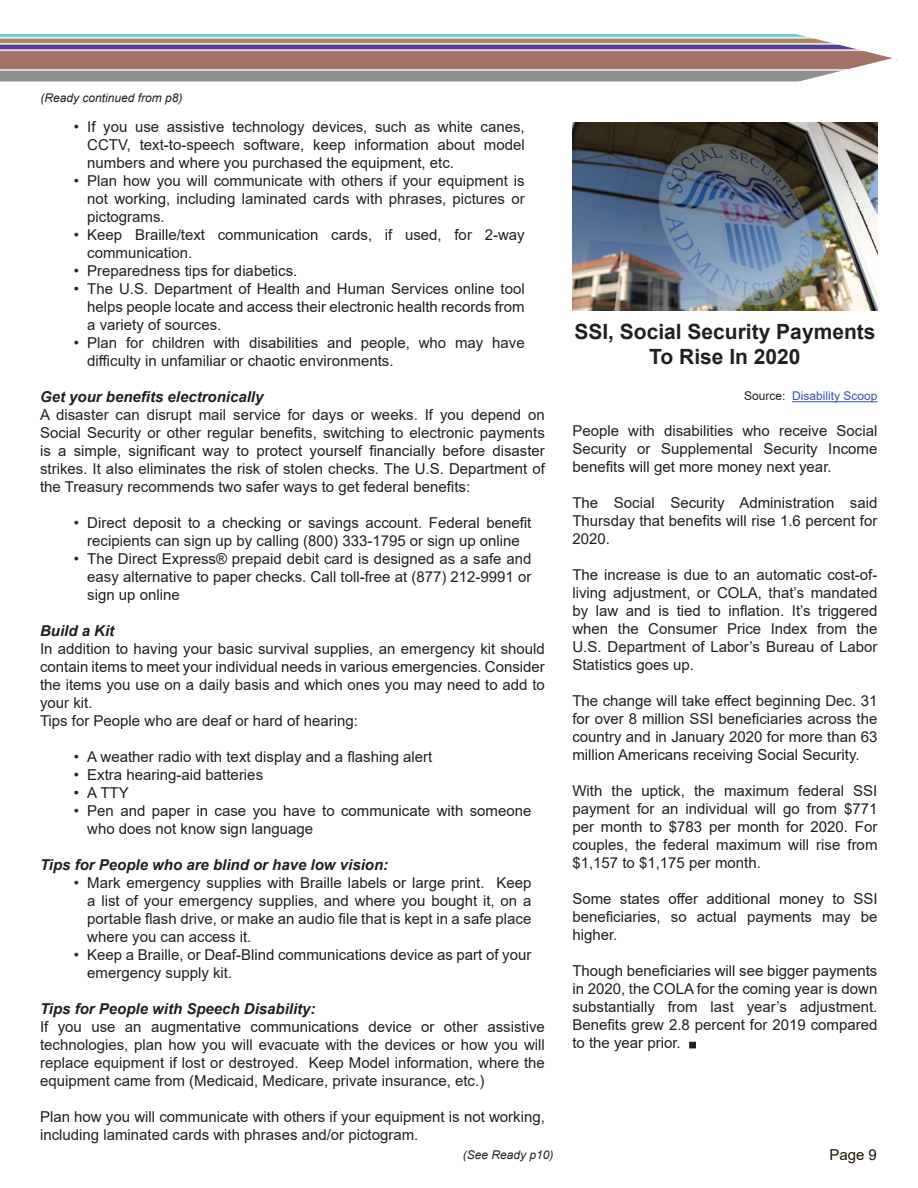
<style>
.page{position:relative;width:918px;height:1188px;background:#fff}
.page>*{position:absolute;margin:0;border:0;box-sizing:border-box;transform-origin:0 0}
.t1{font:700 21px/25.2px "Arial";color:#231f20;text-align:center}
.t2{font:15px/18px "Arial";color:#231f20;text-align:justify}
.t3{font:italic 700 15px "Arial";color:#231f20}
.t4{font:15px "Arial";color:#1e1500}
.t5{font:italic 12px "Arial";color:#231f20}
.t6{font:12px "Arial";color:#3853a3}
.s1{color:#231f20}
</style>
<div class="page">
<img style="left:0;top:35px;width:787px;height:47px">
<svg style="left:787px;top:34px;width:110px;height:48px"></svg>
<hr style="left:792px;top:401px;width:85px;height:1px;background:#3853a3">
<div style="left:689px;top:1042px;width:7px;height:6px;border:2px solid #231f20"></div>
<img style="left:572px;top:122px;width:306px;height:188px">
<p class="t5" style="left:40px;top:90px;width:144px">(Ready continued from p8)</p>
<p class="t2" style="left:87px;top:118px;width:439px;text-indent:-14px">• If you use assistive technology devices, such as white canes, CCTV, text-to-speech software, keep information about model numbers and where you purchased the equipment, etc.</p>
<p class="t2" style="left:87px;top:172px;width:439px;text-indent:-14px">• Plan how you will communicate with others if your equipment is not working, including laminated cards with phrases, pictures or pictograms.</p>
<p class="t2" style="left:87px;top:226px;width:439px;text-indent:-14px">• Keep Braille/text communication cards, if used, for 2-way communication.</p>
<p class="t2" style="left:74px;top:262px;width:225px">• Preparedness tips for diabetics.</p>
<p class="t2" style="left:87px;top:280px;width:439px;text-indent:-14px">• The U.S. Department of Health and Human Services online tool helps people locate and access their electronic health records from a variety of sources.</p>
<p class="t2" style="left:87px;top:334px;width:439px;text-indent:-14px">• Plan for children with disabilities and people, who may have difficulty in unfamiliar or chaotic environments.</p>
<p class="t3" style="left:40px;top:387px;width:225px">Get your benefits electronically</p>
<p class="t2" style="left:40px;top:406px;width:506px">A disaster can disrupt mail service for days or weeks. If you depend on Social Security or other regular benefits, switching to electronic payments is a simple, significant way to protect yourself financially before disaster strikes. It also eliminates the risk of stolen checks. The U.S. Department of the Treasury recommends two safer ways to get federal benefits:</p>
<p class="t2" style="left:74px;top:514px;width:459px;text-align:center">• Direct deposit to a checking or savings account. Federal benefit recipients can sign up by calling (800) 333-1795 or sign up online</p>
<p class="t2" style="left:87px;top:550px;width:446px;text-indent:-14px">• The Direct Express® prepaid debit card is designed as a safe and easy alternative to paper checks. Call toll-free at (877) 212-9991 or sign up online</p>
<p class="t3" style="left:40px;top:621px;width:76px">Build a Kit</p>
<p class="t2" style="left:40px;top:640px;width:506px;text-align:left">In addition to having your basic survival supplies, an emergency kit should contain items to meet your individual needs in various emergencies. Consider the items you use on a daily basis and which ones you may need to add to your kit.<br>Tips for People who are deaf or hard of hearing:</p>
<p class="t2" style="left:74px;top:748px;width:360px">• A weather radio with text display and a flashing alert</p>
<p class="t2" style="left:74px;top:766px;width:191px">• Extra hearing-aid batteries</p>
<p class="t2" style="left:74px;top:784px;width:56px">• A TTY</p>
<p class="t2" style="left:87px;top:802px;width:446px;text-indent:-14px">• Pen and paper in case you have to communicate with someone who does not know sign language</p>
<p class="t3" style="left:40px;top:855px;width:350px">Tips for People who are blind or have low vision:</p>
<p class="t2" style="left:87px;top:874px;width:446px;text-indent:-14px">• Mark emergency supplies with Braille labels or large print. Keep a list of your emergency supplies, and where you bought it, on a portable flash drive, or make an audio file that is kept in a safe place where you can access it.</p>
<p class="t2" style="left:87px;top:946px;width:446px;text-indent:-14px">• Keep a Braille, or Deaf-Blind communications device as part of your emergency supply kit.</p>
<p class="t3" style="left:40px;top:999px;width:277px">Tips for People with Speech Disability:</p>
<p class="t2" style="left:40px;top:1018px;width:506px">If you use an augmentative communications device or other assistive technologies, plan how you will evacuate with the devices or how you will replace equipment if lost or destroyed. Keep Model information, where the equipment came from (Medicaid, Medicare, private insurance, etc.)</p>
<p class="t2" style="left:40px;top:1108px;width:506px">Plan how you will communicate with others if your equipment is not working, including laminated cards with phrases and/or pictogram.</p>
<p class="t5" style="left:463px;top:1147px;width:92px">(See Ready p10)</p>
<h1 class="t1" style="left:574px;top:320px;width:303px">SSI, Social Security Payments<br>To Rise In 2020</h1>
<p class="t6" style="left:744px;top:388px;width:135px"><span class="s1">Source:</span> Disability Scoop</p>
<p class="t2" style="left:572px;top:422px;width:307px">People with disabilities who receive Social Security or Supplemental Security Income benefits will get more money next year.</p>
<p class="t2" style="left:572px;top:494px;width:307px">The Social Security Administration said Thursday that benefits will rise 1.6 percent for 2020.</p>
<p class="t2" style="left:572px;top:566px;width:307px">The increase is due to an automatic cost-of&shy;living adjustment, or COLA, that’s mandated by law and is tied to inflation. It’s triggered when the Consumer Price Index from the U.S. Department of Labor’s Bureau of Labor Statistics goes up.</p>
<p class="t2" style="left:572px;top:692px;width:307px">The change will take effect beginning Dec. 31 for over 8 million SSI beneficiaries across the country and in January 2020 for more than 63 million Americans receiving Social Security.</p>
<p class="t2" style="left:572px;top:782px;width:307px">With the uptick, the maximum federal SSI payment for an individual will go from $771 per month to $783 per month for 2020. For couples, the federal maximum will rise from $1,157 to $1,175 per month.</p>
<p class="t2" style="left:572px;top:890px;width:307px">Some states offer additional money to SSI beneficiaries, so actual payments may be higher.</p>
<p class="t2" style="left:572px;top:962px;width:307px">Though beneficiaries will see bigger payments in 2020, the COLA for the coming year is down substantially from last year’s adjustment.<br>Benefits grew 2.8 percent for 2019 compared to the year prior.</p>
<p class="t4" style="left:829px;top:1144px;width:49px">Page 9</p>
</div>
